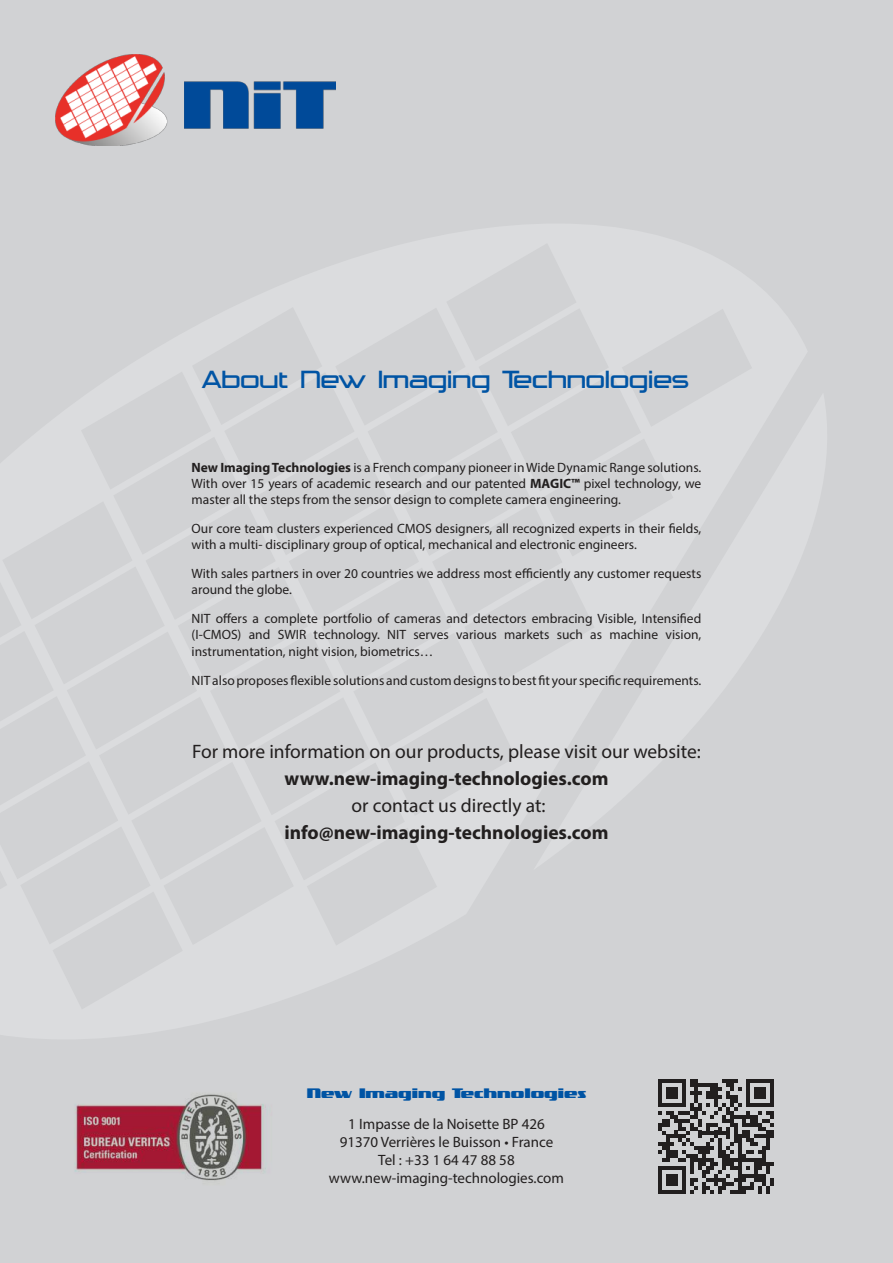
<style>
.page{position:relative;width:893px;height:1263px;background:#d1d2d4}
.page>*{position:absolute;margin:0;border:0;box-sizing:border-box;transform-origin:0 0}
.t1{font:300 27px "Trade Marker";color:#0054a4}
.t2{font:19.5px "Myriad Pro";color:#221f1f}
.t3{font:700 19.5px "Myriad Pro";color:#221f1f}
.t4{font:15px/18px "Myriad Pro";color:#221f1f;text-align:center}
.t5{font:900 15px "Trade Marker";color:#0054a4}
.t6{font:13.5px/16.2px "Myriad Pro";color:#221f1f;text-align:justify}
.s1{font-weight:700}
</style>
<div class="page">
<svg style="left:658px;top:1079px;width:115px;height:115px"></svg>
<img style="left:75px;top:1094px;width:191px;height:87px">
<img style="left:55px;top:54px;width:281px;height:92px">
<h1 class="t1" style="left:202px;top:371px;width:488px">About New Imaging Technologies</h1>
<p class="t6" style="left:192px;top:460px;width:511px"><span class="s1">New Imaging Technologies</span> is a French company pioneer in Wide Dynamic Range solutions.<br>With over 15 years of academic research and our patented <span class="s1">MAGIC™</span> pixel technology, we master all the steps from the sensor design to complete camera engineering.</p>
<p class="t6" style="left:192px;top:521px;width:511px">Our core team clusters experienced CMOS designers, all recognized experts in their fields, with a multi- disciplinary group of optical, mechanical and electronic engineers.</p>
<p class="t6" style="left:192px;top:567px;width:511px">With sales partners in over 20 countries we address most efficiently any customer requests around the globe.</p>
<p class="t6" style="left:192px;top:612px;width:511px">NIT offers a complete portfolio of cameras and detectors embracing Visible, Intensified (I-CMOS) and SWIR technology. NIT serves various markets such as machine vision, instrumentation, night vision, biometrics…</p>
<p class="t6" style="left:192px;top:673px;width:511px">NIT also proposes flexible solutions and custom designs to best fit your specific requirements.</p>
<h2 class="t2" style="left:192px;top:744px;width:510px">For more information on our products, please visit our website:</h2>
<h2 class="t3" style="left:284px;top:771px;width:325px">www.new-imaging-technologies.com</h2>
<h2 class="t2" style="left:352px;top:798px;width:196px">or contact us directly at:</h2>
<h2 class="t3" style="left:284px;top:825px;width:326px">info@new-imaging-technologies.com</h2>
<p class="t5" style="left:307px;top:1089px;width:281px">New Imaging Technologies</p>
<p class="t4" style="left:329px;top:1116px;width:237px">1 Impasse de la Noisette BP 426<br>91370 Verrières le Buisson • France<br>Tel : +33 1 64 47 88 58 www.new-imaging-technologies.com</p>
</div>
